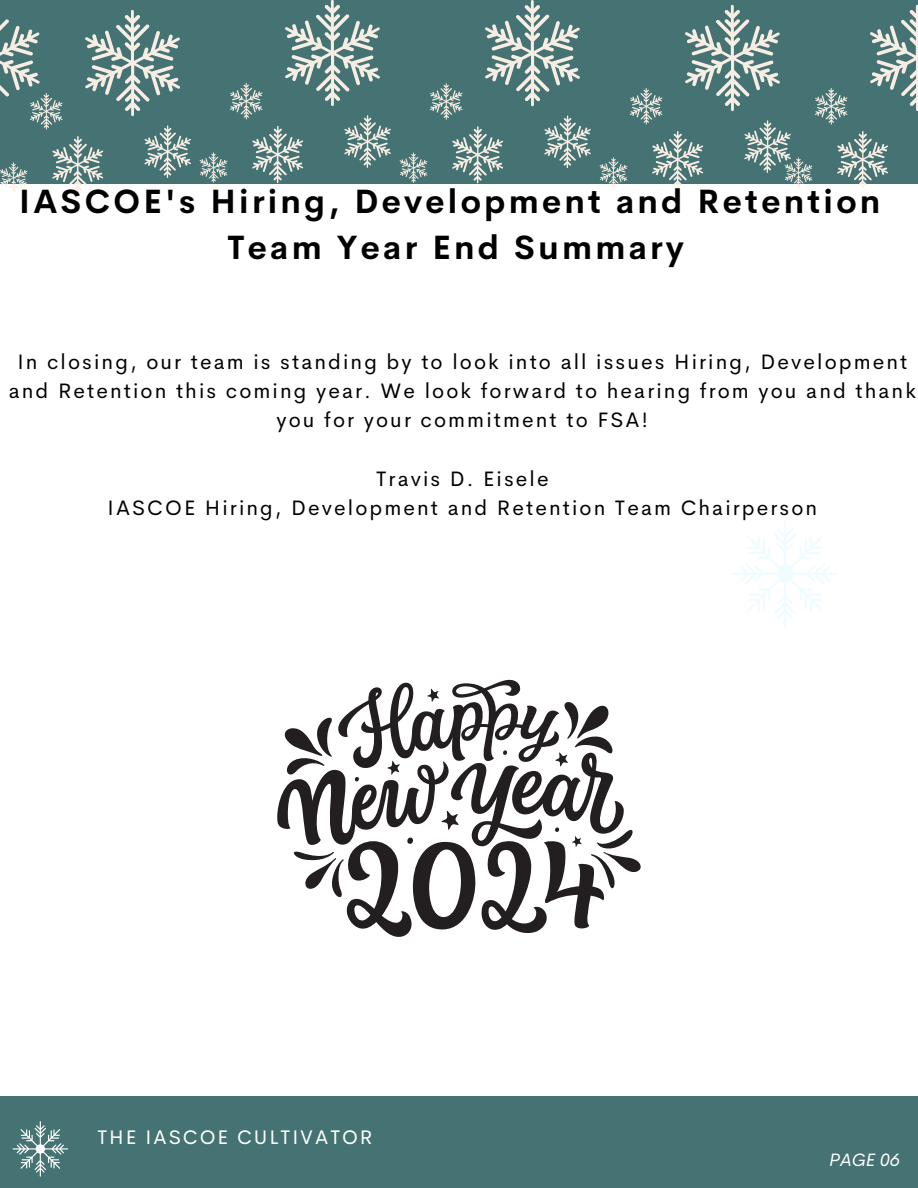
<style>
.page{position:relative;width:918px;height:1188px;background:#fff}
.page>*{position:absolute;margin:0;border:0;box-sizing:border-box;transform-origin:0 0}
.t1{font:700 33px "Cerebri Sans";letter-spacing:.1em;color:#000}
.t2{font:21px/29.2px "Cerebri Sans";letter-spacing:.1em;color:#000;text-align:center}
.t3{font:19.8px "Cerebri Sans";letter-spacing:.1em;color:#fff}
.t4{font:italic 18px "Cerebri Sans";color:#fffffe}
</style>
<div class="page">
<div style="left:0;top:1096px;width:918px;height:92px;background:#457373"></div>
<svg style="left:13px;top:1121px;width:55px;height:55px"></svg>
<svg style="left:732px;top:521px;width:106px;height:105px"></svg>
<div style="left:0;top:0;width:918px;height:183px;background:#457373"></div>
<svg style="left:144px;top:125px;width:47px;height:53px"></svg>
<svg style="left:0;top:162px;width:27px;height:31px"></svg>
<svg style="left:85px;top:10px;width:95px;height:106px"></svg>
<svg style="left:52px;top:136px;width:51px;height:57px"></svg>
<svg style="left:344px;top:115px;width:47px;height:53px"></svg>
<svg style="left:230px;top:83px;width:32px;height:36px"></svg>
<svg style="left:200px;top:152px;width:27px;height:31px"></svg>
<svg style="left:285px;top:0;width:95px;height:106px"></svg>
<svg style="left:252px;top:126px;width:51px;height:57px"></svg>
<svg style="left:544px;top:115px;width:47px;height:53px"></svg>
<svg style="left:430px;top:83px;width:32px;height:37px"></svg>
<svg style="left:400px;top:153px;width:27px;height:30px"></svg>
<svg style="left:485px;top:0;width:95px;height:106px"></svg>
<svg style="left:452px;top:126px;width:51px;height:57px"></svg>
<svg style="left:600px;top:5px;width:318px;height:183px"></svg>
<svg style="left:0;top:19px;width:63px;height:111px"></svg>
<svg style="left:277px;top:679px;width:364px;height:258px"></svg>
<p class="t1" style="left:19px;top:180px;width:863px">IASCOE's Hiring, Development and Retention</p>
<p class="t1" style="left:227px;top:226px;width:458px">Team Year End Summary</p>
<p class="t2" style="left:9px;top:347px;width:909px">In closing, our team is standing by to look into all issues Hiring, Development and Retention this coming year. We look forward to hearing from you and thank you for your commitment to FSA!</p>
<p class="t2" style="left:376px;top:464px;width:174px">Travis D. Eisele</p>
<p class="t2" style="left:108px;top:493px;width:711px">IASCOE Hiring, Development and Retention Team Chairperson</p>
<p class="t3" style="left:98px;top:1124px;width:276px">THE IASCOE CULTIVATOR</p>
<p class="t4" style="left:829px;top:1148px;width:72px">PAGE 06</p>
</div>
